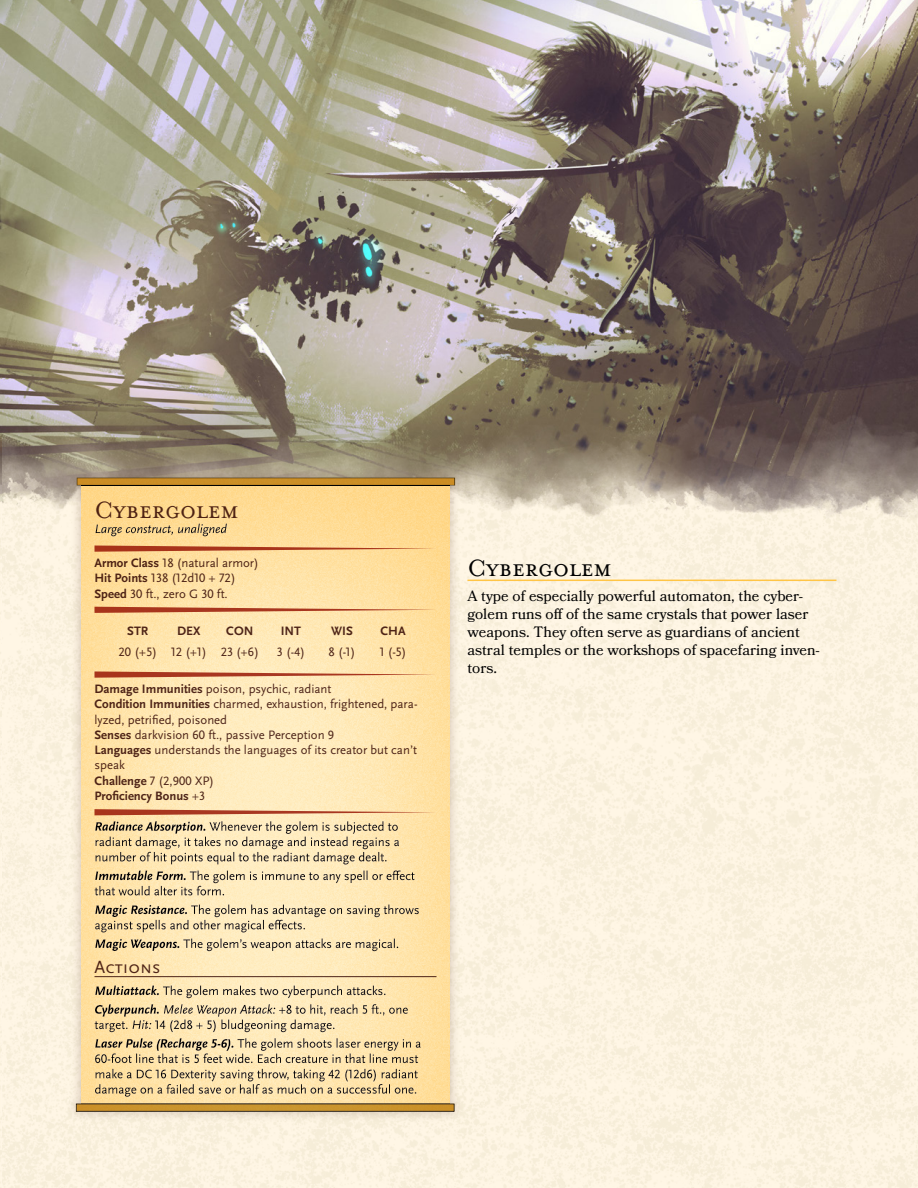
<style>
.page{position:relative;width:918px;height:1188px;background:#fff}
.page>*{position:absolute;margin:0;border:0;box-sizing:border-box;transform-origin:0 0}
.t1{font:27px "Mrs Eaves OT";color:#4e261b}
.Header_2{font:27px "Mrs Eaves OT";color:#000}
.t2{font:18px "Scala Sans Pro";color:#4e261b}
.Body{font:15px/18px "Bookmania";color:#000}
.t3{font:12.75px/15.3px "Scala Sans Pro";color:#4e261b}
.t4{font:700 12.75px "Scala Sans Pro";color:#4e261b}
.s1{font-weight:700}
</style>
<div class="page">
<div style="left:0;top:540px;width:918px;height:648px;background:#fcf3e1"></div>
<img style="left:0;top:0;width:918px;height:540px">
<div style="left:63px;top:465px;width:404px;height:659px;background:#ffc546;opacity:.5"></div>
<hr style="left:467px;top:580px;width:369px;height:1px;background:#ffc546">
<h1 class="t1" style="left:94px;top:495px;width:146px">Cybergolem</h1>
<p class="t3" style="left:94px;top:555px;width:166px"><span class="s1">Armor Class</span> 18 (natural armor)<br><span class="s1">Hit Points</span> 138 (12d10 + 72)<br><span class="s1">Speed</span> 30 ft., zero G 30 ft.</p>
<p class="t4" style="left:127px;top:624px;width:23px">STR</p>
<p class="t4" style="left:177px;top:624px;width:25px">DEX</p>
<p class="t4" style="left:226px;top:624px;width:29px">CON</p>
<p class="t4" style="left:281px;top:624px;width:22px">INT</p>
<p class="t4" style="left:331px;top:624px;width:23px">WIS</p>
<p class="t4" style="left:381px;top:624px;width:27px">CHA</p>
<p class="t3" style="left:119px;top:645px;width:142px">20 (+5) 12 (+1) 23 (+6)</p>
<p class="t3" style="left:277px;top:645px;width:30px">3 (-4)</p>
<p class="t3" style="left:329px;top:645px;width:28px">8 (-1)</p>
<p class="t3" style="left:380px;top:645px;width:28px">1 (-5)</p>
<p class="t3" style="left:94px;top:681px;width:325px"><span class="s1">Damage Immunities</span> poison, psychic, radiant<br><span class="s1">Condition Immunities</span> charmed, exhaustion, frightened, para&shy;lyzed, petrified, poisoned<br><span class="s1">Senses</span> darkvision 60 ft., passive Perception 9<br><span class="s1">Languages</span> understands the languages of its creator but can’t speak<br><span class="s1">Challenge</span> 7 (2,900 XP)<br><span class="s1">Proficiency Bonus</span> +3</p>
<p class="Header_2" style="left:467px;top:553px;width:146px">Cybergolem</p>
<p class="Body" style="left:467px;top:587px;width:353px">A type of especially powerful automaton, the cyber&shy;golem runs off of the same crystals that power laser weapons. They often serve as guardians of ancient astral temples or the workshops of spacefaring inven&shy;tors.</p>
<h2 class="t2" style="left:94px;top:957px;width:68px">Actions</h2>
</div>
